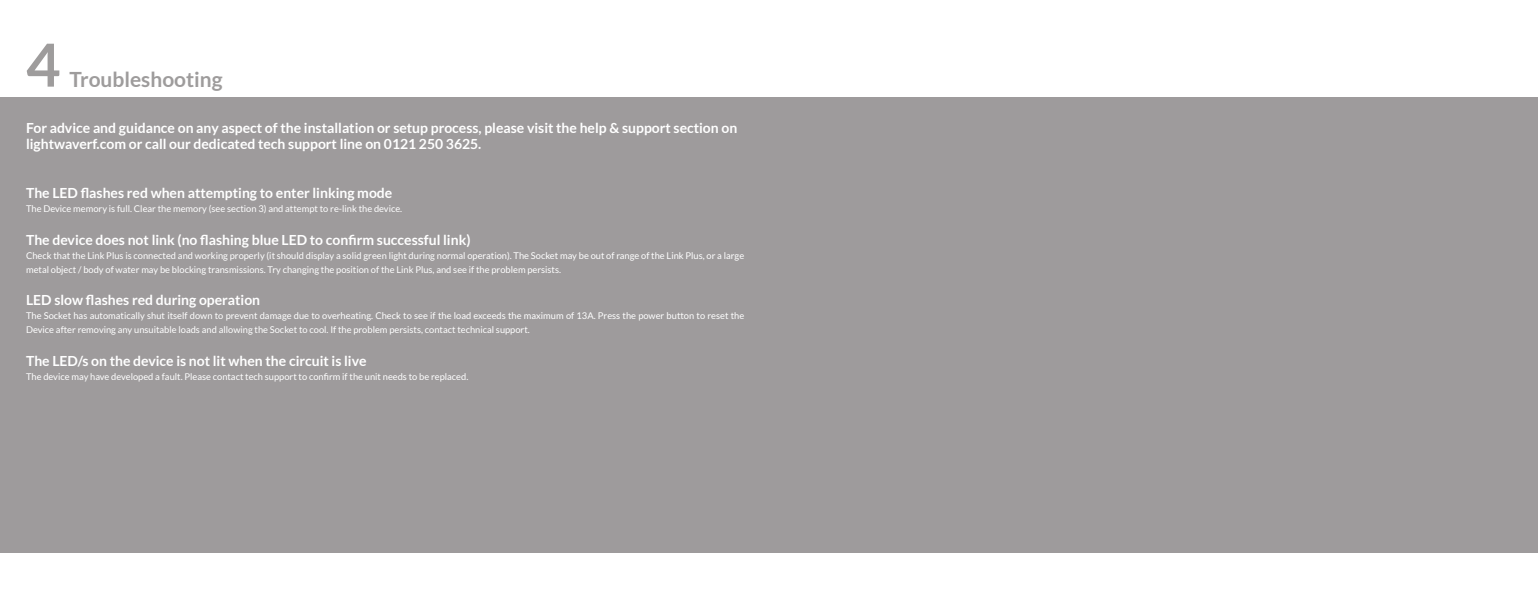
<style>
.page{position:relative;width:1538px;height:596px;background:#fff}
.page>*{position:absolute;margin:0;border:0;box-sizing:border-box;transform-origin:0 0}
.t1{font:700 59.32px "Lato";color:#9e9c9c}
.t2{font:700 21px "Lato";color:#9e9c9c}
.t3{font:700 14px/16.3px "Lato";color:#fff}
.t4{font:9.28px/14px "Lato";color:#fff}
</style>
<div class="page">
<div style="left:0;top:97px;width:1538px;height:455px;background:#9e9b9c"></div>
<h1 class="t1" style="left:26px;top:31px;width:36px">4</h1>
<h2 class="t2" style="left:69px;top:67px;width:155px">Troubleshooting</h2>
<h3 class="t3" style="left:26px;top:119px;width:713px">For advice and guidance on any aspect of the installation or setup process, please visit the help &amp; support section on lightwaverf.com or call our dedicated tech support line on 0121 250 3625.</h3>
<h3 class="t3" style="left:26px;top:184px;width:368px">The LED flashes red when attempting to enter linking mode</h3>
<p class="t4" style="left:26px;top:201px;width:378px">The Device memory is full. Clear the memory (see section 3) and attempt to re-link the device.</p>
<h3 class="t3" style="left:26px;top:231px;width:446px">The device does not link (no flashing blue LED to confirm successful link)</h3>
<p class="t4" style="left:26px;top:248px;width:720px">Check that the Link Plus is connected and working properly (it should display a solid green light during normal operation). The Socket may be out of range of the Link Plus, or a large metal object / body of water may be blocking transmissions. Try changing the position of the Link Plus, and see if the problem persists.</p>
<h3 class="t3" style="left:26px;top:291px;width:236px">LED slow flashes red during operation</h3>
<p class="t4" style="left:26px;top:308px;width:720px">The Socket has automatically shut itself down to prevent damage due to overheating. Check to see if the load exceeds the maximum of 13A. Press the power button to reset the<br>Device after removing any unsuitable loads and allowing the Socket to cool. If the problem persists, contact technical support.</p>
<h3 class="t3" style="left:26px;top:352px;width:342px">The LED/s on the device is not lit when the circuit is live</h3>
<p class="t4" style="left:26px;top:369px;width:444px">The device may have developed a fault. Please contact tech support to confirm if the unit needs to be replaced.</p>
</div>
